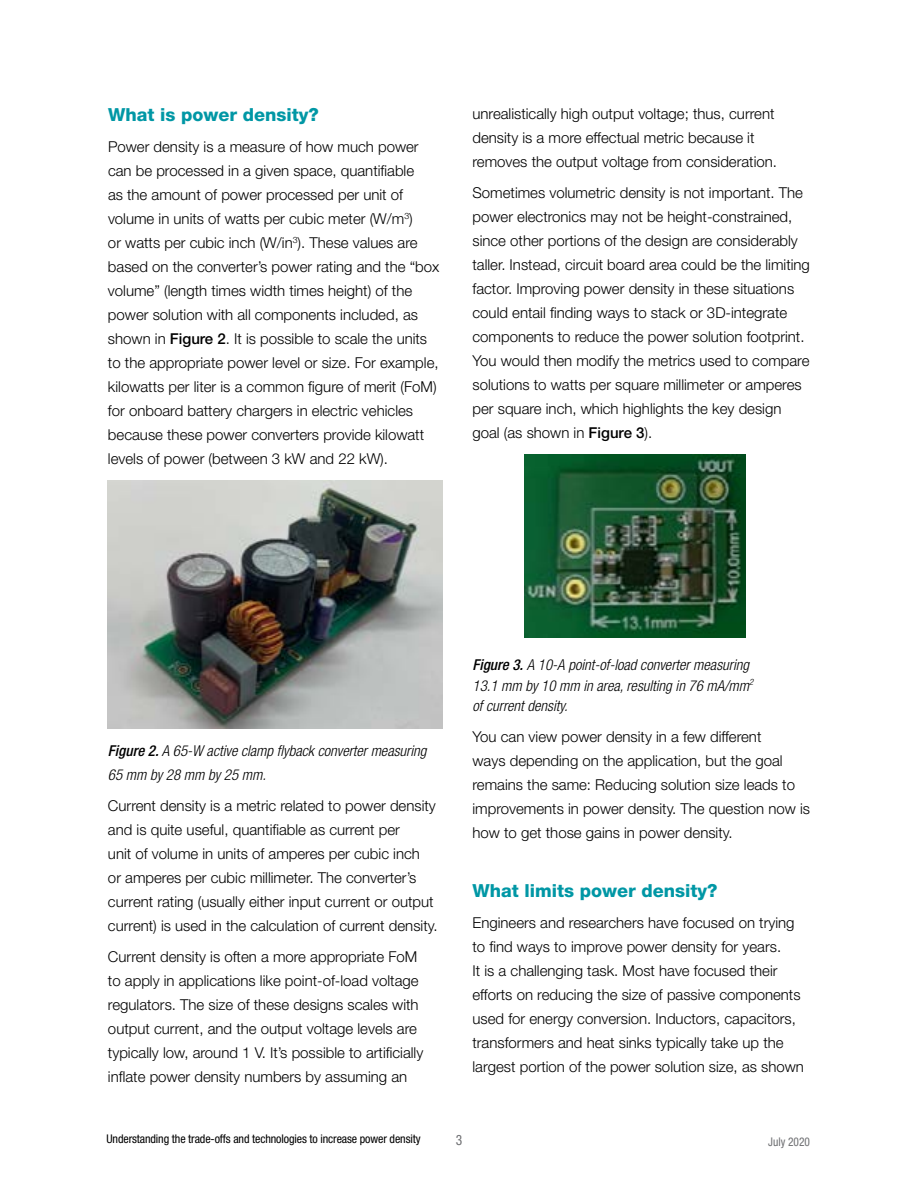
<style>
.page{position:relative;width:918px;height:1188px;background:#fff}
.page>*{position:absolute;margin:0;border:0;box-sizing:border-box;transform-origin:0 0}
.t1{font:800 18px "Helvetica Neue LT Std";color:#0097a5}
.t2{font:300 15px/24px "Helvetica Neue LT Std";color:#000}
.t3{font:italic 300 condensed 15px/21px "Helvetica Neue LT Std";color:#000}
.t4{font:condensed 14.25px "Helvetica Neue LT Std";color:#6d6e71;scale:.95 1}
.t5{font:condensed 12px "Helvetica Neue LT Std";letter-spacing:-.01em;color:#000}
.t6{font:condensed 12px "Helvetica Neue LT Std";color:#6d6e71;scale:.95 1}
.s1{font-weight:500}
</style>
<div class="page">
<img style="left:107px;top:480px;width:336px;height:249px">
<img style="left:525px;top:454px;width:221px;height:184px">
<p class="t1" style="left:108px;top:104px;width:212px">What is power density?</p>
<p class="t2" style="left:108px;top:134px;width:333px">Power density is a measure of how much power can be processed in a given space, quantifiable<br>as the amount of power processed per unit of volume in units of watts per cubic meter (W/m<sup>3</sup>)<br>or watts per cubic inch (W/in<sup>3</sup>). These values are based on the converter’s power rating and the “box volume” (length times width times height) of the power solution with all components included, as shown in <span class="s1">Figure 2</span>. It is possible to scale the units to the appropriate power level or size. For example, kilowatts per liter is a common figure of merit (FoM) for onboard battery chargers in electric vehicles because these power converters provide kilowatt levels of power (between 3 kW and 22 kW).</p>
<p class="t2" style="left:472px;top:101px;width:306px">unrealistically high output voltage; thus, current density is a more effectual metric because it removes the output voltage from consideration.</p>
<p class="t2" style="left:472px;top:180px;width:339px">Sometimes volumetric density is not important. The power electronics may not be height-constrained, since other portions of the design are considerably taller. Instead, circuit board area could be the limiting factor. Improving power density in these situations could entail finding ways to stack or 3D-integrate components to reduce the power solution footprint.<br>You would then modify the metrics used to compare solutions to watts per square millimeter or amperes per square inch, which highlights the key design goal (as shown in <span class="s1">Figure 3</span>).</p>
<p class="t3" style="left:108px;top:739px;width:320px;line-height:24px"><span class="s1">Figure 2.</span> A 65-W active clamp flyback converter measuring<br>65 mm by 28 mm by 25 mm.</p>
<p class="t2" style="left:108px;top:793px;width:331px">Current density is a metric related to power density and is quite useful, quantifiable as current per<br>unit of volume in units of amperes per cubic inch<br>or amperes per cubic millimeter. The converter’s current rating (usually either input current or output current) is used in the calculation of current density.</p>
<p class="t2" style="left:108px;top:944px;width:317px">Current density is often a more appropriate FoM to apply in applications like point-of-load voltage regulators. The size of these designs scales with output current, and the output voltage levels are typically low, around 1 V. It’s possible to artificially inflate power density numbers by assuming an</p>
<p class="t3" style="left:472px;top:654px;width:282px"><span class="s1">Figure 3.</span> A 10-A point-of-load converter measuring<br>13.1 mm by 10 mm in area, resulting in 76 mA/mm<sup>2 </sup>of current density.</p>
<p class="t2" style="left:473px;top:725px;width:339px">You can view power density in a few different<br>ways depending on the application, but the goal remains the same: Reducing solution size leads to improvements in power density. The question now is how to get those gains in power density.</p>
<p class="t1" style="left:472px;top:880px;width:247px">What limits power density?</p>
<p class="t2" style="left:472px;top:910px;width:333px">Engineers and researchers have focused on trying to find ways to improve power density for years.<br>It is a challenging task. Most have focused their efforts on reducing the size of passive components used for energy conversion. Inductors, capacitors, transformers and heat sinks typically take up the largest portion of the power solution size, as shown</p>
<p class="t5" style="left:106px;top:1132px;width:316px">Understanding the trade-offs and technologies to increase power density</p>
<p class="t4" style="left:456px;top:1132px;width:8px">3</p>
<p class="t6" style="left:768px;top:1135px;width:45px">July 2020</p>
</div>
